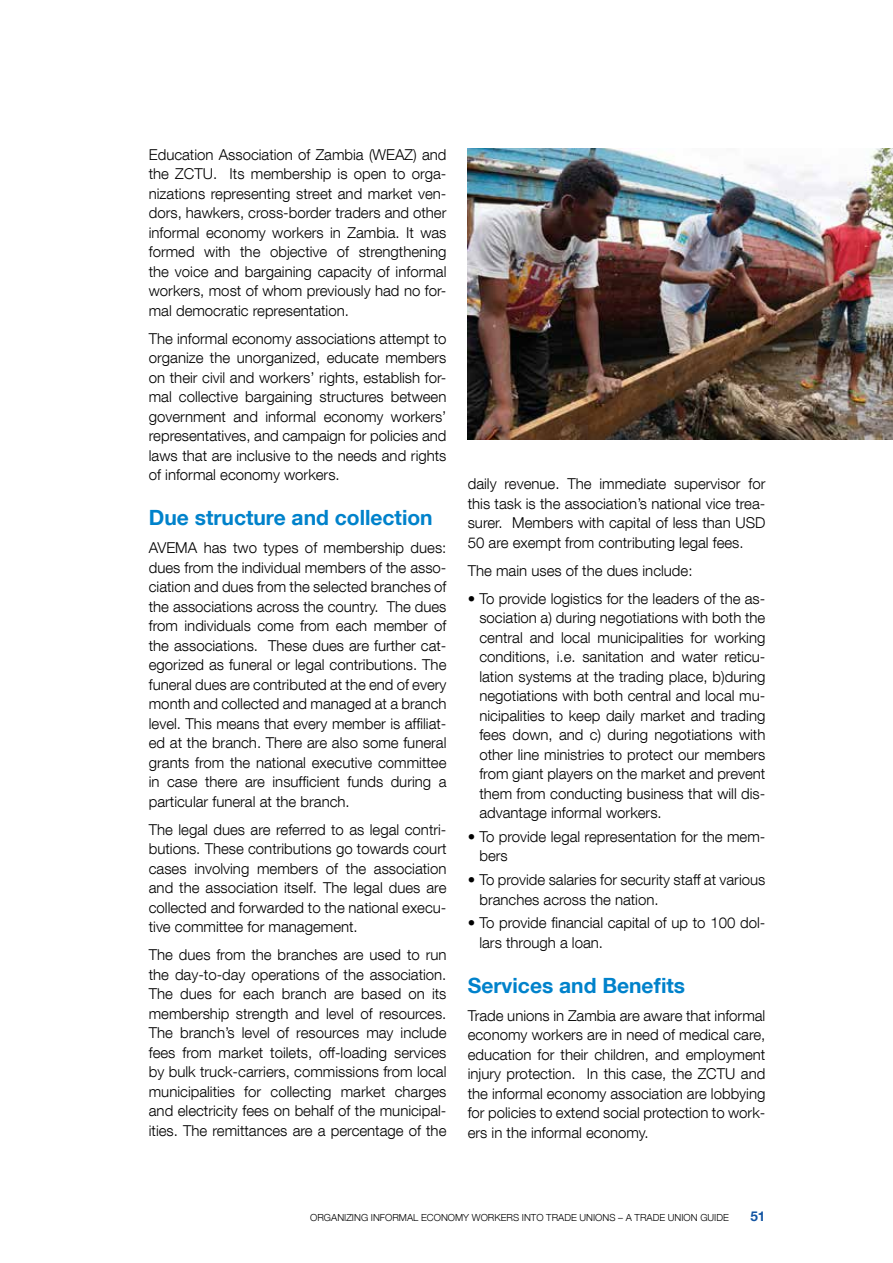
<style>
.page{position:relative;width:893px;height:1263px;background:#fff}
.page>*{position:absolute;margin:0;border:0;box-sizing:border-box;transform-origin:0 0}
.t1{font:700 21px "Helvetica Neue LT Com";color:#0082cb}
.t2{font:300 15px/19.5px "Helvetica Neue LT Com";color:#000;text-align:justify}
.t3{font:700 13.5px "Helvetica Neue LT Com";color:#1254a2}
.t4{font:300 9.75px "Helvetica Neue LT Com";color:#000}
</style>
<div class="page">
<img style="left:468px;top:149px;width:425px;height:290px">
<p class="t2" style="left:149px;top:144px;width:299px">Education Association of Zambia (WEAZ) and the ZCTU. Its membership is open to orga&shy;nizations representing street and market ven&shy;dors, hawkers, cross-border traders and other informal economy workers in Zambia. It was formed with the objective of strengthening the voice and bargaining capacity of informal workers, most of whom previously had no for&shy;mal democratic representation.</p>
<p class="t2" style="left:149px;top:330px;width:299px">The informal economy associations attempt to organize the unorganized, educate members on their civil and workers’ rights, establish for&shy;mal collective bargaining structures between government and informal economy workers’ representatives, and campaign for policies and laws that are inclusive to the needs and rights of informal economy workers.</p>
<h1 class="t1" style="left:149px;top:510px;width:285px">Due structure and collection</h1>
<p class="t2" style="left:149px;top:538px;width:299px">AVEMA has two types of membership dues: dues from the individual members of the asso&shy;ciation and dues from the selected branches of the associations across the country. The dues from individuals come from each member of the associations. These dues are further cat&shy;egorized as funeral or legal contributions. The funeral dues are contributed at the end of every month and collected and managed at a branch level. This means that every member is affiliat&shy;ed at the branch. There are also some funeral grants from the national executive committee in case there are insufficient funds during a particular funeral at the branch.</p>
<p class="t2" style="left:149px;top:821px;width:299px">The legal dues are referred to as legal contri&shy;butions. These contributions go towards court cases involving members of the association and the association itself. The legal dues are collected and forwarded to the national execu&shy;tive committee for management.</p>
<p class="t2" style="left:149px;top:946px;width:299px">The dues from the branches are used to run the day-to-day operations of the association.<br>The dues for each branch are based on its membership strength and level of resources.<br>The branch’s level of resources may include fees from market toilets, off-loading services by bulk truck-carriers, commissions from local municipalities for collecting market charges and electricity fees on behalf of the municipal&shy;ities. The remittances are a percentage of the</p>
<p class="t2" style="left:468px;top:474px;width:299px">daily revenue. The immediate supervisor for this task is the association’s national vice trea&shy;surer. Members with capital of less than USD 50 are exempt from contributing legal fees.</p>
<p class="t2" style="left:468px;top:560px;width:226px">The main uses of the dues include:</p>
<p class="t2" style="left:479px;top:588px;width:287px;text-indent:-12px">• To provide logistics for the leaders of the as&shy;sociation a) during negotiations with both the central and local municipalities for working conditions, i.e. sanitation and water reticu&shy;lation systems at the trading place, b)during negotiations with both central and local mu&shy;nicipalities to keep daily market and trading fees down, and c) during negotiations with other line ministries to protect our members from giant players on the market and prevent them from conducting business that will dis&shy;advantage informal workers.</p>
<p class="t2" style="left:479px;top:826px;width:287px;text-indent:-12px">• To provide legal representation for the mem&shy;bers</p>
<p class="t2" style="left:479px;top:870px;width:287px;text-indent:-12px">• To provide salaries for security staff at various branches across the nation.</p>
<p class="t2" style="left:479px;top:913px;width:287px;text-indent:-12px">• To provide financial capital of up to 100 dol&shy;lars through a loan.</p>
<h1 class="t1" style="left:468px;top:972px;width:219px">Services and Benefits</h1>
<p class="t2" style="left:468px;top:1005px;width:299px">Trade unions in Zambia are aware that informal economy workers are in need of medical care, education for their children, and employment injury protection. In this case, the ZCTU and the informal economy association are lobbying for policies to extend social protection to work&shy;ers in the informal economy.</p>
<p class="t4" style="left:310px;top:1211px;width:420px">ORGANIZING INFORMAL ECONOMY WORKERS INTO TRADE UNIONS – A TRADE UNION GUIDE</p>
<p class="t3" style="left:750px;top:1211px;width:17px">51</p>
</div>
